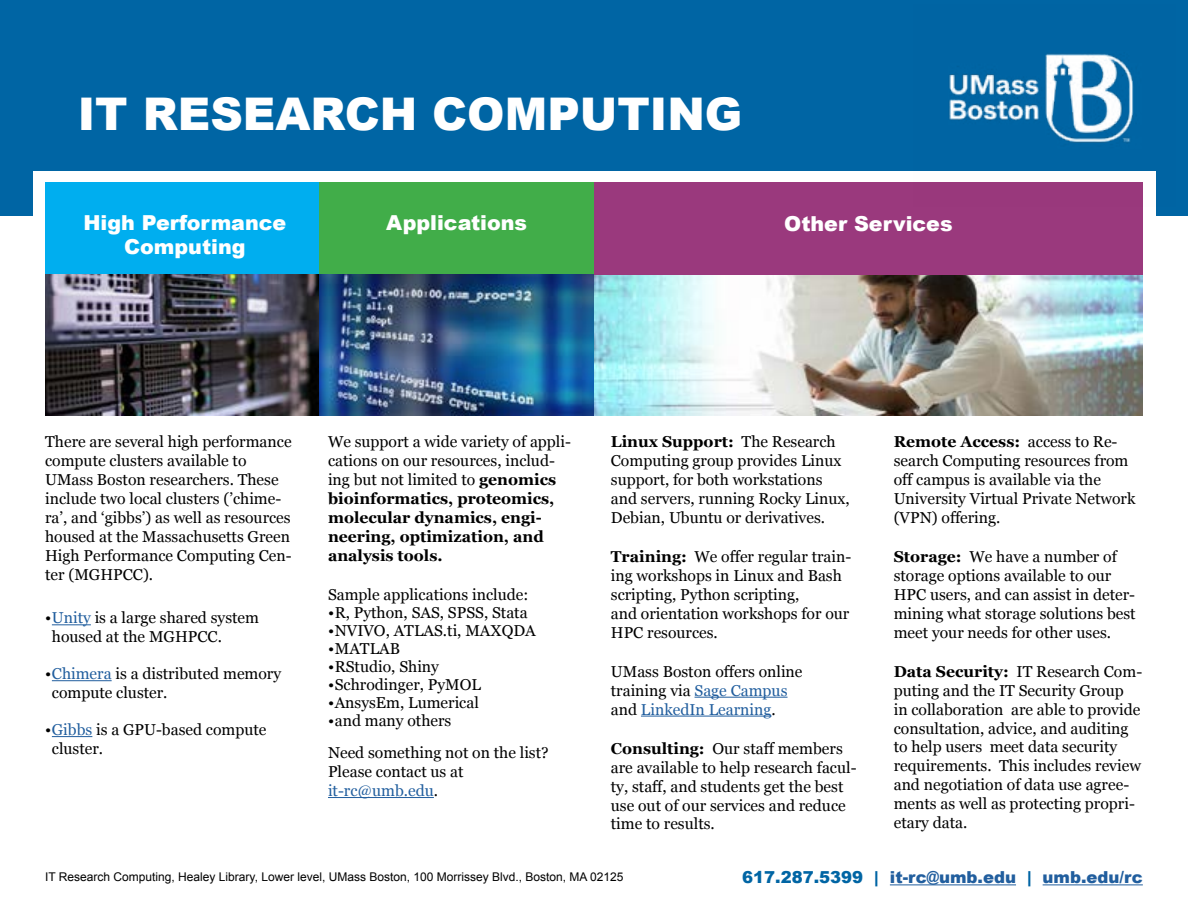
<style>
.page{position:relative;width:1188px;height:918px;background:#fff}
.page>*{position:absolute;margin:0;border:0;box-sizing:border-box;transform-origin:0 0}
.t1{font:900 45px "Arial";color:#fff}
.t2{font:900 20.55px "Arial";color:#fff}
.t3{font:900 16.5px "Arial";color:#215e9e}
.body_text{font:15.75px/18.9px "Georgia";color:#000}
.body_text-2{font:700 15.75px/18.9px "Georgia";color:#000}
.list_header{font:15.75px "Georgia";color:#000}
.t4{font:12px "Arial";color:#000}
.s1{color:#215e9e}
.s2{font-weight:400}
.s3{font-weight:700}
.s4{color:#0065a4}
</style>
<div class="page">
<div style="left:0;top:0;width:1188px;height:215px;background:#0065a4"></div>
<div style="left:33px;top:171px;width:1123px;height:146px;background:#fff"></div>
<div style="left:45px;top:182px;width:275px;height:232px;background:#00aeef"></div>
<div style="left:320px;top:182px;width:274px;height:232px;background:#41ad49"></div>
<div style="left:594px;top:182px;width:549px;height:232px;background:#9a397d"></div>
<img style="left:45px;top:275px;width:1098px;height:141px">
<hr style="left:52px;top:624px;width:39px;height:1px;background:#215e9e">
<hr style="left:52px;top:680px;width:60px;height:1px;background:#215e9e">
<hr style="left:52px;top:736px;width:40px;height:1px;background:#215e9e">
<hr style="left:328px;top:797px;width:106px;height:1px;background:#215e9e">
<hr style="left:695px;top:697px;width:93px;height:1px;background:#215e9e">
<hr style="left:641px;top:716px;width:130px;height:1px;background:#215e9e">
<hr style="left:890px;top:884px;width:126px;height:1px;background:#215e9e">
<hr style="left:1043px;top:884px;width:100px;height:1px;background:#215e9e">
<img style="left:949px;top:53px;width:185px;height:90px">
<p class="t1" style="left:78px;top:82px;width:666px">IT RESEARCH COMPUTING</p>
<p class="t2" style="left:83px;top:207px;width:204px">High Performance</p>
<p class="t2" style="left:124px;top:232px;width:123px">Computing</p>
<p class="t2" style="left:386px;top:207px;width:142px">Applications</p>
<p class="t2" style="left:784px;top:208px;width:170px">Other Services</p>
<p class="body_text" style="left:45px;top:432px;width:248px">There are several high performance compute clusters available to<br>UMass Boston researchers. These include two local clusters (’chime&shy;ra’, and ‘gibbs’) as well as resources housed at the Massachusetts Green<br>High Performance Computing Cen&shy;ter (MGHPCC).</p>
<p class="body_text" style="left:52px;top:608px;width:209px;text-indent:-7px">•<span class="s1">Unity</span> is a large shared system housed at the MGHPCC.</p>
<p class="body_text" style="left:52px;top:664px;width:231px;text-indent:-7px">•<span class="s1">Chimera</span> is a distributed memory compute cluster.</p>
<p class="body_text" style="left:52px;top:720px;width:216px;text-indent:-7px">•<span class="s1">Gibbs</span> is a GPU-based compute cluster.</p>
<p class="body_text-2" style="left:328px;top:432px;width:245px"><span class="s2">We support a wide variety of appli&shy;cations on our resources, includ&shy;ing but not limited to</span> genomics bioinformatics, proteomics, molecular dynamics, engi&shy;neering, optimization, and analysis tools.</p>
<p class="list_header" style="left:328px;top:583px;width:202px">Sample applications include:</p>
<p class="body_text" style="left:328px;top:602px;width:201px">•R, Python, SAS, SPSS, Stata</p>
<p class="body_text" style="left:328px;top:620px;width:209px">•NVIVO, ATLAS.ti, MAXQDA</p>
<p class="body_text" style="left:328px;top:638px;width:74px">•MATLAB</p>
<p class="body_text" style="left:328px;top:656px;width:112px">•RStudio, Shiny</p>
<p class="body_text" style="left:328px;top:674px;width:155px">•Schrodinger, PyMOL</p>
<p class="body_text" style="left:328px;top:692px;width:152px">•AnsysEm, Lumerical</p>
<p class="body_text" style="left:328px;top:710px;width:125px">•and many others</p>
<p class="body_text" style="left:328px;top:743px;width:222px">Need something not on the list?<br>Please contact us at <span class="s1">it-rc@umb.edu</span>.</p>
<p class="body_text" style="left:611px;top:432px;width:240px"><span class="s3">Linux Support:</span> The Research<br>Computing group provides Linux support, for both workstations and servers, running Rocky Linux,<br>Debian, Ubuntu or derivatives.</p>
<p class="body_text" style="left:611px;top:547px;width:242px"><span class="s3">Training:</span> We offer regular train&shy;ing workshops in Linux and Bash scripting, Python scripting,<br>and orientation workshops for our<br>HPC resources.</p>
<p class="body_text" style="left:611px;top:661px;width:193px">UMass Boston offers online training via <span class="s1">Sage Campus </span>and <span class="s1">LinkedIn Learning</span>.</p>
<p class="body_text" style="left:611px;top:738px;width:247px"><span class="s3">Consulting:</span> Our staff members are available to help research facul&shy;ty, staff, and students get the best use out of our services and reduce time to results.</p>
<p class="body_text" style="left:894px;top:432px;width:243px"><span class="s3">Remote Access:</span> access to Re&shy;search Computing resources from off campus is available via the<br>University Virtual Private Network (VPN) offering.</p>
<p class="body_text" style="left:894px;top:547px;width:243px"><span class="s3">Storage:</span> We have a number of storage options available to our<br>HPC users, and can assist in deter&shy;mining what storage solutions best meet your needs for other uses.</p>
<p class="body_text" style="left:894px;top:661px;width:250px"><span class="s3">Data Security:</span> IT Research Com&shy;puting and the IT Security Group<br>in collaboration are able to provide consultation, advice, and auditing to help users meet data security requirements. This includes review and negotiation of data use agree&shy;ments as well as protecting propri&shy;etary data.</p>
<p class="t4" style="left:45px;top:869px;width:580px">IT Research Computing, Healey Library, Lower level, UMass Boston, 100 Morrissey Blvd., Boston, MA 02125</p>
<p class="t3" style="left:742px;top:865px;width:402px"><span class="s4">617.287.5399 |</span> it-rc@umb.edu <span class="s4">|</span> umb.edu/rc</p>
</div>
